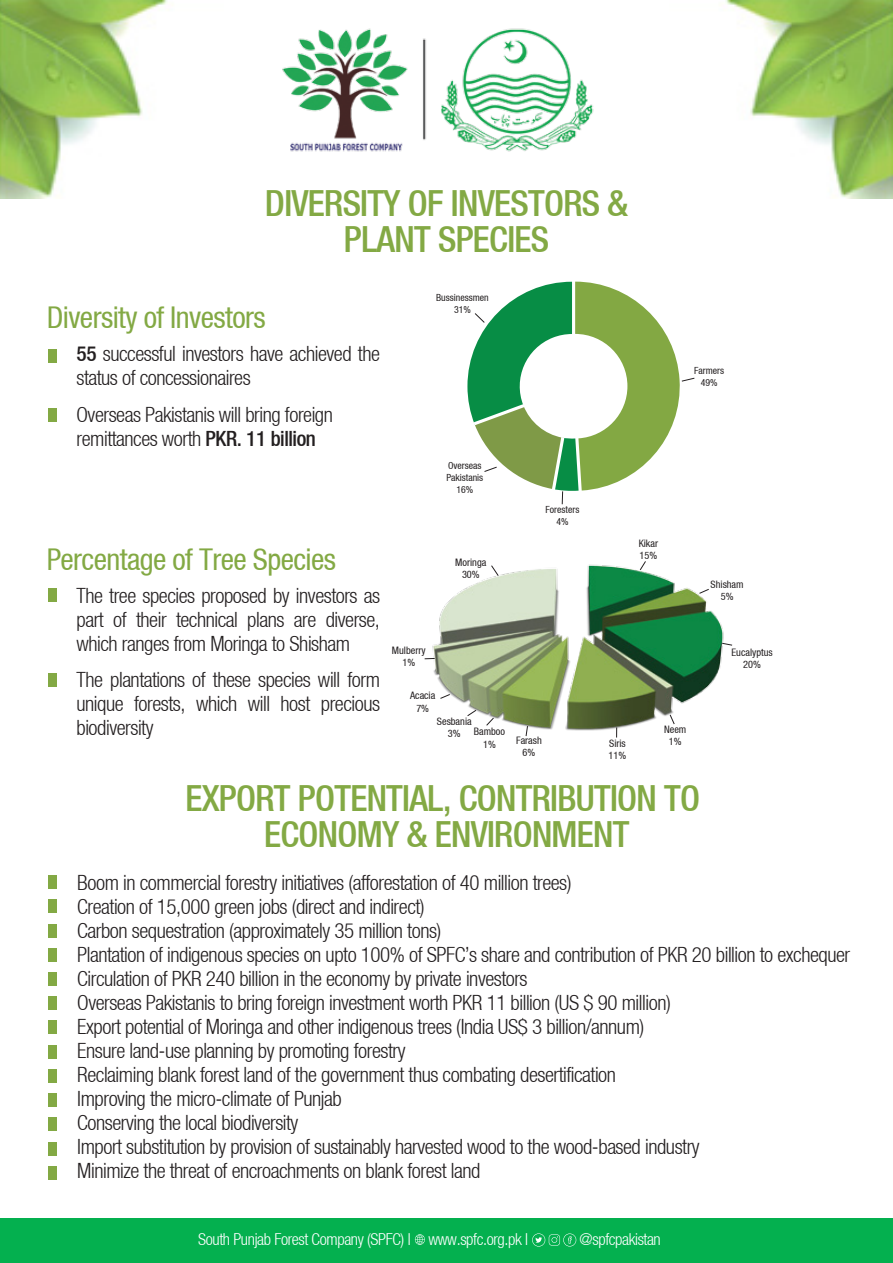
<style>
.page{position:relative;width:893px;height:1263px;background:#fff}
.page>*{position:absolute;margin:0;border:0;box-sizing:border-box;transform-origin:0 0}
.t1{font:36px/36px "Heavenetica Cond 6 Med SH";letter-spacing:-.02em;color:#83a944;text-align:center}
.t2{font:30px "Heavenetica Cond 5 SH";letter-spacing:-.02em;color:#83a944}
.t3{font:21px/24px "Heavenetica Cond 4 Lt SH";letter-spacing:-.02em;color:#231f20}
.t4{font:16.5px "Heavenetica Cond 4 Lt SH";letter-spacing:-.02em;color:#fff}
.t5{font:10.35px/12.5px "Heavenetica Cond 5 SH";color:#231f20;text-align:center}
.t6{font:9.75px/11.9px "Heavenetica Cond 5 SH";color:#231f20;text-align:center}
.s1{font-family:"Heavenetica Cond 6 Med SH"}
</style>
<div class="page">
<div style="left:0;top:1218px;width:893px;height:45px;background:#04b04f"></div>
<svg style="left:415px;top:1234px;width:10px;height:11px"></svg>
<svg style="left:532px;top:1233px;width:44px;height:13px"></svg>
<div style="left:48px;top:349px;width:8px;height:13px;background:#83a944"></div>
<div style="left:48px;top:408px;width:8px;height:14px;background:#83a944"></div>
<div style="left:48px;top:588px;width:9px;height:14px;background:#83a944"></div>
<div style="left:48px;top:673px;width:9px;height:14px;background:#83a944"></div>
<div style="left:48px;top:875px;width:9px;height:14px;background:#83a944"></div>
<div style="left:48px;top:899px;width:9px;height:14px;background:#83a944"></div>
<div style="left:48px;top:924px;width:9px;height:13px;background:#83a944"></div>
<div style="left:48px;top:948px;width:9px;height:13px;background:#83a944"></div>
<div style="left:48px;top:972px;width:9px;height:14px;background:#83a944"></div>
<div style="left:48px;top:996px;width:9px;height:14px;background:#83a944"></div>
<div style="left:48px;top:1020px;width:9px;height:14px;background:#83a944"></div>
<div style="left:48px;top:1045px;width:9px;height:13px;background:#83a944"></div>
<div style="left:48px;top:1069px;width:9px;height:14px;background:#83a944"></div>
<div style="left:48px;top:1093px;width:9px;height:14px;background:#83a944"></div>
<div style="left:48px;top:1117px;width:9px;height:14px;background:#83a944"></div>
<div style="left:48px;top:1142px;width:9px;height:13px;background:#83a944"></div>
<div style="left:48px;top:1166px;width:9px;height:13px;background:#83a944"></div>
<img style="left:726px;top:0;width:167px;height:199px">
<img style="left:0;top:0;width:167px;height:199px">
<img style="left:282px;top:28px;width:312px;height:124px">
<img style="left:424px;top:564px;width:300px;height:174px">
<svg style="left:490px;top:565px;width:9px;height:11px"></svg>
<svg style="left:439px;top:693px;width:12px;height:6px"></svg>
<svg style="left:467px;top:709px;width:10px;height:8px"></svg>
<svg style="left:486px;top:717px;width:9px;height:9px"></svg>
<svg style="left:525px;top:725px;width:3px;height:12px"></svg>
<svg style="left:669px;top:714px;width:6px;height:11px"></svg>
<svg style="left:721px;top:642px;width:12px;height:4px"></svg>
<svg style="left:698px;top:588px;width:12px;height:6px"></svg>
<svg style="left:639px;top:561px;width:8px;height:10px"></svg>
<svg style="left:467px;top:282px;width:228px;height:222px"></svg>
<h1 class="t1" style="left:265px;top:184px;width:365px">DIVERSITY OF INVESTORS &amp;<br>PLANT SPECIES</h1>
<h2 class="t2" style="left:47px;top:298px;width:220px">Diversity of Investors</h2>
<p class="t3" style="left:77px;top:341px;width:305px"><span class="s1">55</span> successful investors have achieved the status of concessionaires</p>
<p class="t3" style="left:77px;top:402px;width:258px">Overseas Pakistanis will bring foreign remittances worth <span class="s1">PKR. 11 billion</span></p>
<h2 class="t2" style="left:47px;top:540px;width:291px">Percentage of Tree Species</h2>
<p class="t3" style="left:77px;top:582px;width:305px;text-align:justify">The tree species proposed by investors as part of their technical plans are diverse, which ranges from Moringa to Shisham</p>
<p class="t3" style="left:77px;top:666px;width:305px;text-align:justify">The plantations of these species will form unique forests, which will host precious biodiversity</p>
<p class="t6" style="left:436px;top:291px;width:54px">Bussinessmen<br>31%</p>
<p class="t6" style="left:446px;top:460px;width:38px">Overseas<br>Pakistanis<br>16%</p>
<p class="t5" style="left:455px;top:555px;width:33px">Moringa<br>30%</p>
<p class="t5" style="left:392px;top:643px;width:35px">Mulberry<br>1%</p>
<p class="t5" style="left:410px;top:689px;width:27px">Acacia<br>7%</p>
<p class="t6" style="left:546px;top:503px;width:35px">Foresters<br>4%</p>
<p class="t5" style="left:437px;top:714px;width:36px">Sesbania<br>3%</p>
<p class="t5" style="left:474px;top:725px;width:33px">Bamboo<br>1%</p>
<p class="t5" style="left:516px;top:734px;width:27px">Farash<br>6%</p>
<p class="t5" style="left:609px;top:737px;width:19px;text-align:left">Siris<br>11%</p>
<p class="t6" style="left:694px;top:364px;width:31px">Farmers<br>49%</p>
<p class="t5" style="left:639px;top:536px;width:21px;text-align:left">Kikar<br>15%</p>
<p class="t5" style="left:664px;top:722px;width:24px">Neem<br>1%</p>
<p class="t5" style="left:711px;top:578px;width:35px">Shisham<br>5%</p>
<p class="t5" style="left:731px;top:646px;width:43px">Eucalyptus<br>20%</p>
<h1 class="t1" style="left:185px;top:779px;width:516px">EXPORT POTENTIAL, CONTRIBUTION TO<br>ECONOMY &amp; ENVIRONMENT</h1>
<p class="t3" style="left:77px;top:870px;width:774px">Boom in commercial forestry initiatives (afforestation of 40 million trees)<br>Creation of 15,000 green jobs (direct and indirect)<br>Carbon sequestration (approximately 35 million tons)<br>Plantation of indigenous species on upto 100% of SPFC’s share and contribution of PKR 20 billion to exchequer Circulation of PKR 240 billion in the economy by private investors<br>Overseas Pakistanis to bring foreign investment worth PKR 11 billion (US $ 90 million)<br>Export potential of Moringa and other indigenous trees (India US$ 3 billion/annum)<br>Ensure land-use planning by promoting forestry<br>Reclaiming blank forest land of the government thus combating desertification<br>Improving the micro-climate of Punjab<br>Conserving the local biodiversity<br>Import substitution by provision of sustainably harvested wood to the wood-based industry<br>Minimize the threat of encroachments on blank forest land</p>
<p class="t4" style="left:198px;top:1228px;width:331px">South Punjab Forest Company (SPFC) l www.spfc.org.pk l</p>
<p class="t4" style="left:580px;top:1228px;width:83px">@spfcpakistan</p>
</div>
